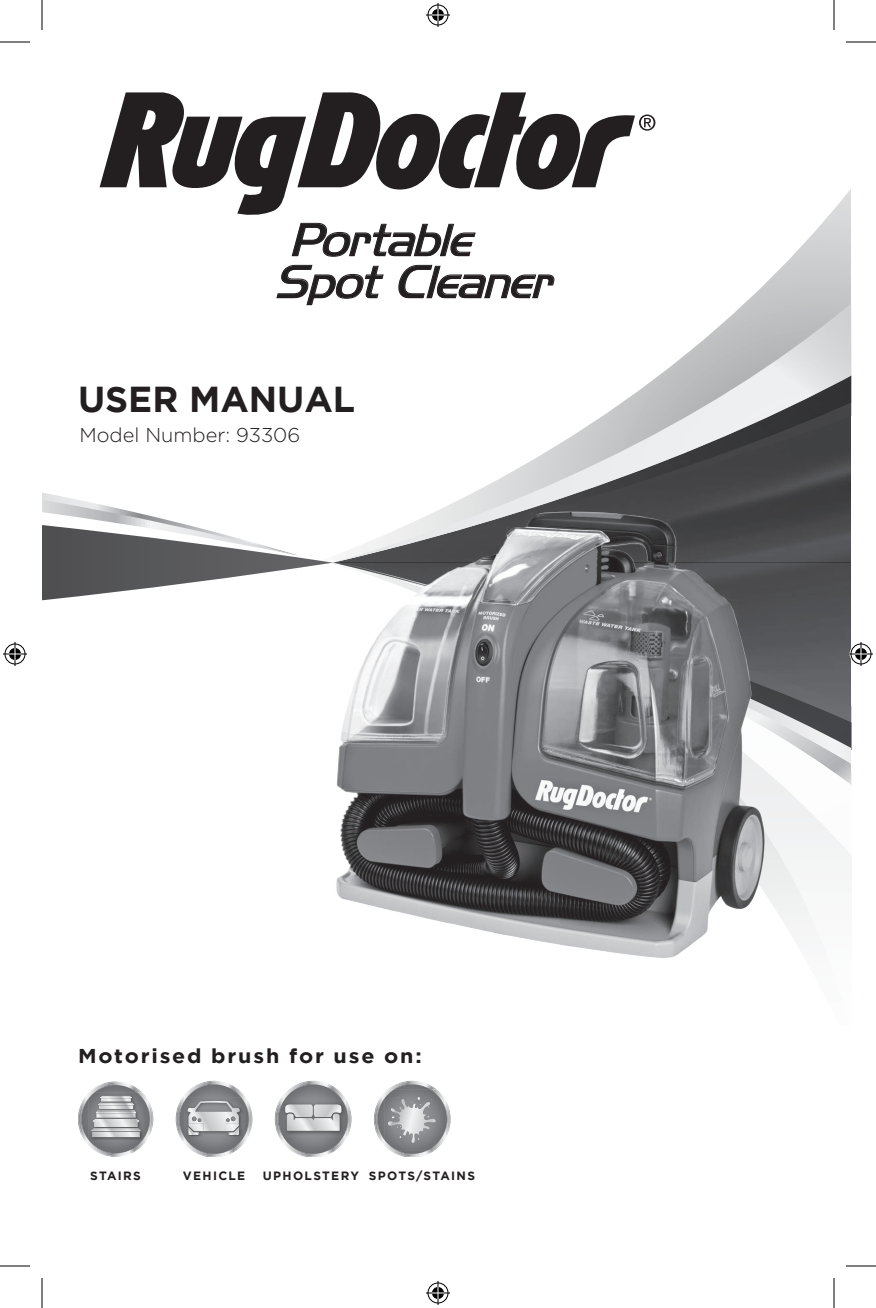
<style>
.page{position:relative;width:876px;height:1308px;background:#fff}
.page>*{position:absolute;margin:0;border:0;box-sizing:border-box;transform-origin:0 0}
.t1{font:italic 42px/42px "Highland Gothic Light FLF";color:#231f20;scale:1.07 1}
.t2{font:700 36px "Gotham";color:#231f20}
.t3{font:700 20px "Gotham";letter-spacing:.085em;color:#231f20;scale:1.07 1}
.t4{font:300 20px "Gotham";color:#231f20}
.t5{font:700 12px "Gotham";letter-spacing:.105em;color:#231f20}
</style>
<div class="page">
<svg style="left:42px;top:493px;width:184px;height:107px"></svg>
<svg style="left:526px;top:189px;width:325px;height:275px"></svg>
<img style="left:226px;top:464px;width:625px;height:494px">
<svg style="left:291px;top:222px;width:185px;height:35px"></svg>
<svg style="left:276px;top:264px;width:108px;height:42px"></svg>
<svg style="left:398px;top:264px;width:157px;height:35px"></svg>
<svg style="left:100px;top:92px;width:535px;height:125px"></svg>
<svg style="left:639px;top:115px;width:16px;height:16px"></svg>
<svg style="left:373px;top:114px;width:70px;height:76px"></svg>
<svg style="left:513px;top:114px;width:70px;height:76px"></svg>
<svg style="left:275px;top:1081px;width:77px;height:76px"></svg>
<svg style="left:78px;top:1082px;width:75px;height:75px"></svg>
<svg style="left:176px;top:1081px;width:76px;height:76px"></svg>
<svg style="left:374px;top:1081px;width:77px;height:76px"></svg>
<hr style="left:0;top:42px;width:30px;height:1px;background:#000">
<hr style="left:846px;top:42px;width:30px;height:1px;background:#000">
<hr style="left:0;top:1266px;width:30px;height:1px;background:#000">
<hr style="left:846px;top:1266px;width:30px;height:1px;background:#000">
<hr style="left:42px;top:0;width:1px;height:30px;background:#000">
<hr style="left:42px;top:1278px;width:1px;height:30px;background:#000">
<hr style="left:834px;top:0;width:1px;height:30px;background:#000">
<hr style="left:834px;top:1278px;width:1px;height:30px;background:#000">
<svg style="left:426px;top:3px;width:24px;height:24px"></svg>
<svg style="left:426px;top:1281px;width:24px;height:24px"></svg>
<svg style="left:3px;top:642px;width:24px;height:24px"></svg>
<svg style="left:849px;top:642px;width:24px;height:24px"></svg>
<h1 class="t1" style="left:275px;top:216px;width:272px;text-indent:16px">Portable<br>SpotCleaner</h1>
<h2 class="t2" style="left:78px;top:379px;width:279px">USER MANUAL</h2>
<h3 class="t4" style="left:79px;top:423px;width:222px">Model Number: 93306</h3>
<h3 class="t3" style="left:78px;top:1044px;width:323px">Motorised brush for use on:</h3>
<p class="t5" style="left:90px;top:1169px;width:52px">STAIRS</p>
<p class="t5" style="left:183px;top:1169px;width:64px">VEHICLE</p>
<p class="t5" style="left:263px;top:1169px;width:214px">UPHOLSTERY SPOTS/STAINS</p>
</div>
